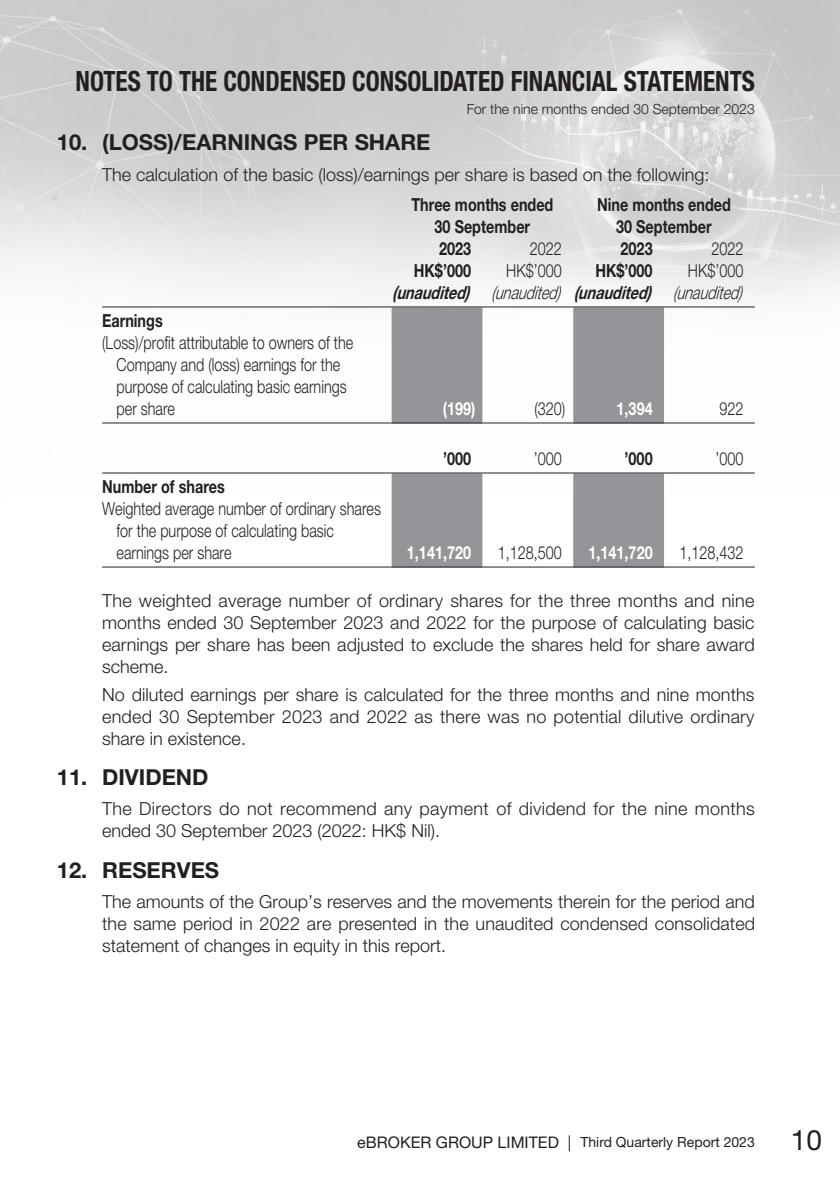
<style>
.page{position:relative;width:840px;height:1191px;background:#fff}
.page>*{position:absolute;margin:0;border:0;box-sizing:border-box;transform-origin:0 0}
.t1{font:700 condensed 28px "Helvetica Neue LT Std";color:#231f20;scale:.9 1}
.t2{font:28px "Helvetica Neue LT Std";color:#231f20}
.t3{font:700 22px "Helvetica Neue LT Std";color:#231f20}
.t4{font:300 18px/22px "Helvetica Neue LT Std";color:#231f20;text-align:justify}
.t5{font:300 18px/22px "Helvetica Neue LT Std";color:#231f20;text-align:center;scale:.8 1}
.t6{font:700 18px/22px "Helvetica Neue LT Std";color:#231f20;text-align:center;scale:.8 1}
.t7{font:300 18px/22px "Helvetica Neue LT Std";letter-spacing:.02em;color:#231f20}
.t8{font:700 18px "Helvetica Neue LT Std";color:#fff;scale:.8 1}
.t9{font:italic 700 18px "Helvetica Neue LT Std";color:#231f20;scale:.8 1}
.t10{font:italic 300 18px "Helvetica Neue LT Std";color:#231f20;scale:.8 1}
.t11{font:16px "Helvetica Neue LT Std";color:#231f20}
.t12{font:300 14px "Helvetica Neue LT Std";color:#231f20}
.t13{font:14px "Helvetica Neue LT Std";color:#231f20}
.s1{font-weight:300}
.s2{font-weight:700}
</style>
<div class="page">
<img style="left:0;top:0;width:839px;height:497px">
<svg style="left:391px;top:307px;width:272px;height:259px;fill:#939598"></svg>
<hr style="left:102px;top:306px;width:289px;height:1px;background:#231f20">
<hr style="left:391px;top:306px;width:91px;height:1px;background:#231f20">
<hr style="left:482px;top:306px;width:91px;height:1px;background:#231f20">
<hr style="left:573px;top:306px;width:90px;height:1px;background:#231f20">
<hr style="left:663px;top:306px;width:91px;height:1px;background:#231f20">
<hr style="left:102px;top:422px;width:289px;height:1px;background:#231f20">
<hr style="left:391px;top:422px;width:91px;height:1px;background:#231f20">
<hr style="left:482px;top:422px;width:91px;height:1px;background:#231f20">
<hr style="left:573px;top:422px;width:90px;height:1px;background:#231f20">
<hr style="left:663px;top:422px;width:91px;height:1px;background:#231f20">
<hr style="left:102px;top:472px;width:289px;height:1px;background:#231f20">
<hr style="left:391px;top:472px;width:91px;height:1px;background:#231f20">
<hr style="left:482px;top:472px;width:91px;height:1px;background:#231f20">
<hr style="left:573px;top:472px;width:90px;height:1px;background:#231f20">
<hr style="left:663px;top:472px;width:91px;height:1px;background:#231f20">
<hr style="left:102px;top:566px;width:289px;height:1px;background:#231f20">
<hr style="left:391px;top:566px;width:91px;height:1px;background:#231f20">
<hr style="left:482px;top:566px;width:91px;height:1px;background:#231f20">
<hr style="left:573px;top:566px;width:90px;height:1px;background:#231f20">
<hr style="left:663px;top:566px;width:91px;height:1px;background:#231f20">
<h1 class="t1" style="left:75px;top:64px;width:755px">NOTES TO THE CONDENSED CONSOLIDATED FINANCIAL STATEMENTS</h1>
<p class="t12" style="left:466px;top:100px;width:289px">For the nine months ended 30 September 2023</p>
<p class="t3" style="left:57px;top:129px;width:32px">10.</p>
<p class="t3" style="left:57px;top:763px;width:32px">11.</p>
<p class="t3" style="left:57px;top:856px;width:32px">12.</p>
<p class="t3" style="left:102px;top:129px;width:330px">(LOSS /) EARNINGS PER SHARE</p>
<p class="t4" style="left:102px;top:163px;width:608px">The calculation of the basic (loss /) earnings per share is based on the following:</p>
<p class="t6" style="left:411px;top:193px;width:179px">Three months ended<br>30 September</p>
<p class="t6" style="left:597px;top:193px;width:168px">Nine months ended<br>30 September</p>
<p class="t5" style="left:711px;top:237px;width:42px">2022</p>
<p class="t6" style="left:439px;top:237px;width:42px">2023</p>
<p class="t6" style="left:620px;top:237px;width:42px">2023</p>
<p class="t5" style="left:529px;top:237px;width:42px">2022</p>
<p class="t6" style="left:413px;top:259px;width:73px">HK ’$ 000</p>
<p class="t5" style="left:506px;top:259px;width:71px">HK ’$ 000</p>
<p class="t6" style="left:595px;top:259px;width:73px">HK ’$ 000</p>
<p class="t5" style="left:687px;top:259px;width:71px">HK ‘$ 000</p>
<p class="t6" style="left:102px;top:309px;width:77px">Earnings</p>
<p class="t5" style="left:102px;top:331px;width:315px">(Loss /) profit attributable to owners of the<br>Company and (loss) earnings for the purpose of calculating basic earnings</p>
<p class="t5" style="left:116px;top:397px;width:75px">per share</p>
<p class="t9" style="left:392px;top:281px;width:14px">(</p>
<p class="t9" style="left:464px;top:281px;width:46px">) <span class="s1">(</span></p>
<p class="t10" style="left:556px;top:282px;width:35px">) <span class="s2">(</span></p>
<p class="t9" style="left:646px;top:281px;width:46px">) <span class="s1">(</span></p>
<p class="t10" style="left:737px;top:282px;width:6px">(</p>
<p class="t9" style="left:396px;top:281px;width:94px">unaudited</p>
<p class="t10" style="left:494px;top:282px;width:86px">unaudited</p>
<p class="t9" style="left:577px;top:281px;width:94px">unaudited</p>
<p class="t10" style="left:676px;top:282px;width:86px">unaudited</p>
<p class="t8" style="left:442px;top:397px;width:42px">)199(</p>
<p class="t5" style="left:534px;top:397px;width:40px">)320(</p>
<p class="t8" style="left:616px;top:397px;width:47px">1,394</p>
<p class="t5" style="left:719px;top:397px;width:32px">922</p>
<p class="t6" style="left:102px;top:475px;width:155px">Number of shares</p>
<p class="t5" style="left:116px;top:497px;width:332px;text-align:left;text-indent:-14px">Weighted average number of ordinary shares for the purpose of calculating basic</p>
<p class="t6" style="left:443px;top:447px;width:37px">‘000</p>
<p class="t5" style="left:533px;top:447px;width:37px">‘000</p>
<p class="t6" style="left:624px;top:447px;width:37px">‘000</p>
<p class="t5" style="left:715px;top:447px;width:37px">‘000</p>
<p class="t5" style="left:116px;top:541px;width:145px">earnings per share</p>
<p class="t4" style="left:102px;top:589px;width:653px">The weighted average number of ordinary shares for the three months and nine months ended 30 September 2023 and 2022 for the purpose of calculating basic earnings per share has been adjusted to exclude the shares held for share award scheme.</p>
<p class="t4" style="left:102px;top:683px;width:653px">No diluted earnings per share is calculated for the three months and nine months ended 30 September 2023 and 2022 as there was no potential dilutive ordinary share in existence.</p>
<p class="t3" style="left:102px;top:763px;width:108px">DIVIDEND</p>
<p class="t8" style="left:407px;top:541px;width:82px">1,141,720</p>
<p class="t8" style="left:588px;top:541px;width:82px">1,141,720</p>
<p class="t5" style="left:497px;top:541px;width:82px">1,128,500</p>
<p class="t5" style="left:679px;top:541px;width:82px">1,128,432</p>
<p class="t7" style="left:102px;top:797px;width:653px">The Directors do not recommend any payment of dividend for the nine months ended 30 September 2023 (2022: HK$ Nil .(</p>
<p class="t3" style="left:102px;top:856px;width:118px">RESERVES</p>
<p class="t4" style="left:102px;top:890px;width:654px">The amounts of the Group s’ reserves and the movements therein for the period and the same period in 2022 are presented in the unaudited condensed consolidated statement of changes in equity in this report.</p>
<p class="t11" style="left:357px;top:1132px;width:203px">eBROKER GROUP LIMITED</p>
<p class="t11" style="left:567px;top:1132px;width:5px">|</p>
<p class="t13" style="left:580px;top:1133px;width:176px">Third Quarterly Report 2023</p>
<h1 class="t2" style="left:790px;top:1123px;width:33px">10</h1>
</div>
